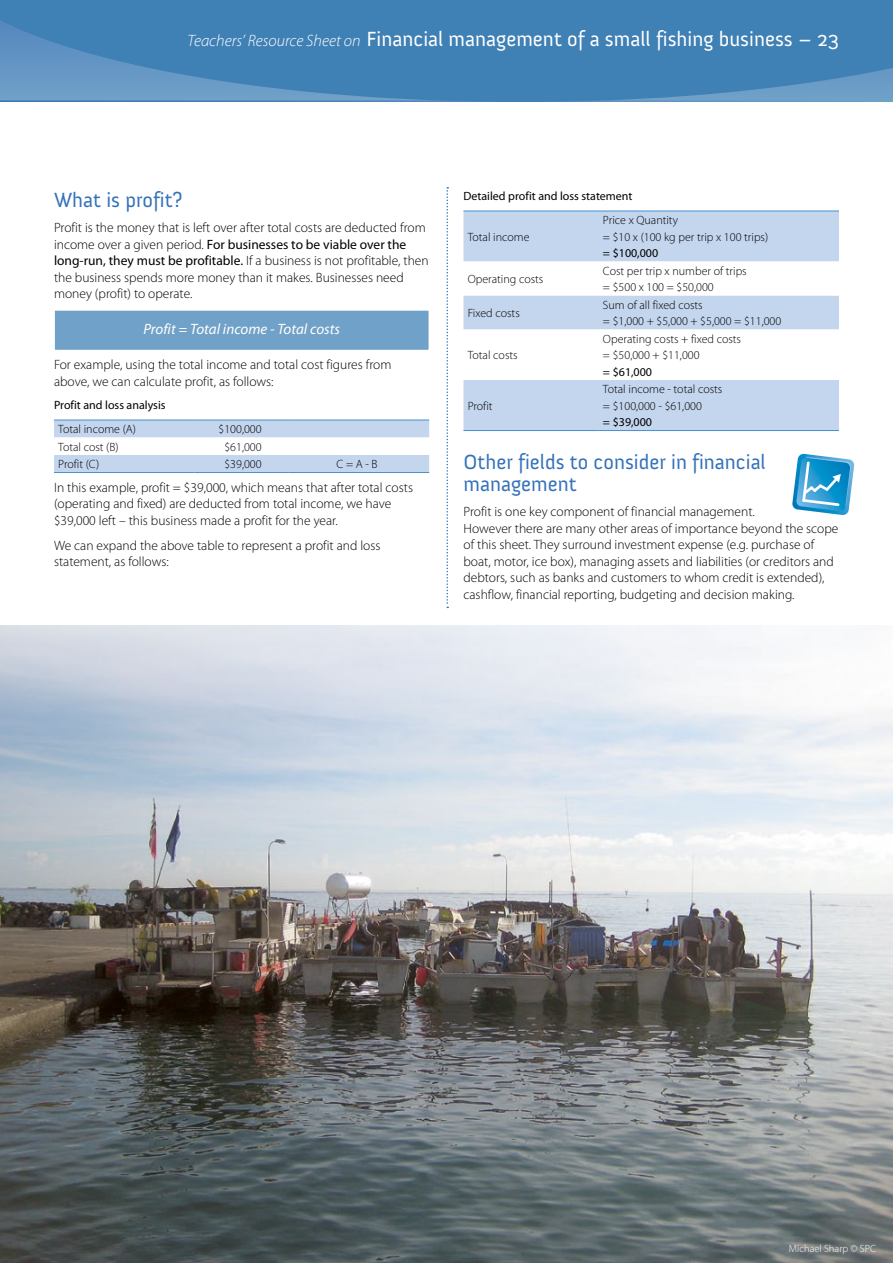
<style>
.page{position:relative;width:893px;height:1263px;background:#fff}
.page>*{position:absolute;margin:0;border:0;box-sizing:border-box;transform-origin:0 0}
.t1{font:21px "Anivers";color:#fff}
.t2{font:21px/22.5px "Anivers";color:#3472b9}
.t3{font:italic 15px "Myriad Pro";color:#fff}
.t4{font:300 13.5px/16.5px "Myriad Pro";color:#000}
.t5{font:300 12px/16.5px "Myriad Pro";color:#000}
.t6{font:12px "Myriad Pro";color:#000}
.t7{font:300 10.5px "Myriad Pro";color:#fff}
.s1{font-family:"Myriad Pro";font-weight:300;font-style:italic;font-size:16.5px}
.s2{font-weight:400}
</style>
<div class="page">
<img style="left:0;top:625px;width:893px;height:638px">
<div style="left:50px;top:306px;width:383px;height:48px;background:#70a1c8;border:4px solid #fff"></div>
<svg style="left:54px;top:421px;width:375px;height:51px"></svg>
<hr style="left:54px;top:420px;width:140px;height:1px;background:#4891ce">
<hr style="left:194px;top:420px;width:95px;height:1px;background:#4891ce">
<hr style="left:289px;top:420px;width:140px;height:1px;background:#4891ce">
<hr style="left:54px;top:472px;width:140px;height:1px;background:#4891ce">
<hr style="left:194px;top:472px;width:95px;height:1px;background:#4891ce">
<hr style="left:289px;top:472px;width:140px;height:1px;background:#4891ce">
<div style="left:463px;top:212px;width:376px;height:218px;background:#c4d5ee"></div>
<svg style="left:463px;top:261px;width:376px;height:119px"></svg>
<hr style="left:463px;top:211px;width:136px;height:1px;background:#4891ce">
<hr style="left:599px;top:211px;width:240px;height:1px;background:#4891ce">
<hr style="left:463px;top:430px;width:136px;height:1px;background:#4891ce">
<hr style="left:599px;top:430px;width:240px;height:1px;background:#4891ce">
<svg style="left:446px;top:187px;width:2px;height:421px"></svg>
<img style="left:792px;top:454px;width:62px;height:61px">
<svg style="left:796px;top:458px;width:54px;height:53px;background:#3fa4d4"></svg>
<svg style="left:0;top:0;width:893px;height:102px;background:#4684b7"></svg>
<h1 class="t1" style="left:188px;top:27px;width:653px"><span class="s1">Teachers’ Resource Sheet on</span> Financial management of a small fishing business – 23</h1>
<h1 class="t2" style="left:54px;top:189px;width:130px">What is profit?</h1>
<p class="t4" style="left:54px;top:219px;width:376px">Profit is the money that is left over after total costs are deducted from income over a given period. <span class="s2">For businesses to be viable over the long-run, they must be profitable.</span> If a business is not profitable, then the business spends more money than it makes. Businesses need money (profit) to operate.</p>
<p class="t3" style="left:143px;top:320px;width:198px">Profit = Total income - Total costs</p>
<p class="t4" style="left:54px;top:356px;width:339px">For example, using the total income and total cost figures from above, we can calculate profit, as follows:</p>
<p class="t6" style="left:54px;top:398px;width:113px">Profit and loss analysis</p>
<p class="t5" style="left:58px;top:421px;width:79px">Total income (A)</p>
<p class="t5" style="left:219px;top:421px;width:45px">$100,000</p>
<p class="t5" style="left:58px;top:438px;width:62px">Total cost (B)</p>
<p class="t5" style="left:224px;top:438px;width:39px">$61,000</p>
<p class="t5" style="left:58px;top:456px;width:42px">Profit (C)</p>
<p class="t5" style="left:224px;top:456px;width:39px">$39,000</p>
<p class="t5" style="left:337px;top:456px;width:43px">C = A - B</p>
<p class="t4" style="left:54px;top:479px;width:361px">In this example, profit = $39,000, which means that after total costs (operating and fixed) are deducted from total income, we have $39,000 left – this business made a profit for the year.</p>
<p class="t4" style="left:54px;top:537px;width:328px">We can expand the above table to represent a profit and loss statement, as follows:</p>
<p class="t6" style="left:463px;top:189px;width:171px">Detailed profit and loss statement</p>
<p class="t5" style="left:468px;top:228px;width:63px">Total income</p>
<p class="t5" style="left:603px;top:212px;width:167px">Price x Quantity<br>= $10 x (100 kg per trip x 100 trips)</p>
<p class="t6" style="left:603px;top:246px;width:57px">= $100,000</p>
<p class="t5" style="left:468px;top:271px;width:77px">Operating costs</p>
<p class="t5" style="left:603px;top:262px;width:145px">Cost per trip x number of trips = $500 x 100 = $50,000</p>
<p class="t5" style="left:468px;top:305px;width:54px">Fixed costs</p>
<p class="t5" style="left:603px;top:296px;width:180px">Sum of all fixed costs<br>= $1,000 + $5,000 + $5,000 = $11,000</p>
<p class="t5" style="left:468px;top:347px;width:51px">Total costs</p>
<p class="t5" style="left:603px;top:330px;width:140px">Operating costs + fixed costs = $50,000 + $11,000</p>
<p class="t6" style="left:603px;top:364px;width:51px">= $61,000</p>
<p class="t5" style="left:603px;top:381px;width:121px">Total income - total costs = $100,000 - $61,000</p>
<p class="t6" style="left:603px;top:415px;width:51px">= $39,000</p>
<h1 class="t2" style="left:463px;top:451px;width:304px">Other fields to consider in financial management</h1>
<p class="t4" style="left:463px;top:503px;width:376px">Profit is one key component of financial management.<br>However there are many other areas of importance beyond the scope of this sheet. They surround investment expense (e.g. purchase of boat, motor, ice box), managing assets and liabilities (or creditors and debtors, such as banks and customers to whom credit is extended), cashflow, financial reporting, budgeting and decision making.</p>
<p class="t5" style="left:468px;top:397px;width:26px">Profit</p>
<p class="t7" style="left:789px;top:1242px;width:89px">Michael Sharp © SPC</p>
</div>
